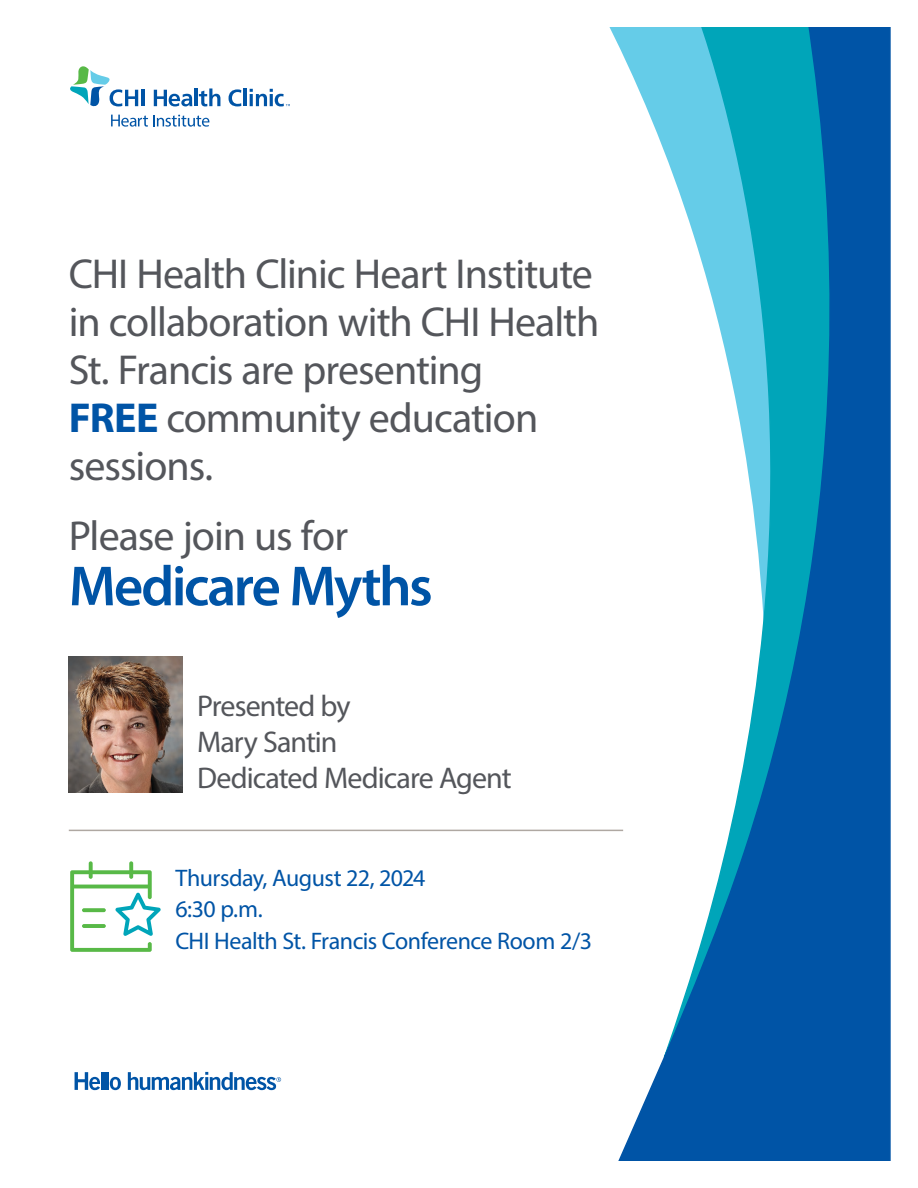
<style>
.page{position:relative;width:918px;height:1188px;background:#fff}
.page>*{position:absolute;margin:0;border:0;box-sizing:border-box;transform-origin:0 0}
.Inside_Intro_Copy{font:600 57px "Myriad Pro";letter-spacing:-.045em;color:#0054a6}
.Inside_Intro_Copy-2{font:42px/48px "Myriad Pro";letter-spacing:-.025em;color:#54565b}
.Inside_Intro_Copy-3{font:30px/36px "Myriad Pro";letter-spacing:-.03em;color:#54565b}
.Inside_Intro_Copy-4{font:24px/31.5px "Myriad Pro";letter-spacing:-.02em;color:#0054a6}
.s1{font-weight:700;color:#0054a6}
</style>
<div class="page">
<svg style="left:606px;top:27px;width:285px;height:1134px"></svg>
<svg style="left:128px;top:1072px;width:153px;height:18px"></svg>
<svg style="left:75px;top:1072px;width:25px;height:18px"></svg>
<hr style="left:101px;top:1072px;width:3px;height:18px;background:#0054a6">
<hr style="left:106px;top:1072px;width:3px;height:18px;background:#0054a6">
<svg style="left:110px;top:1077px;width:11px;height:13px"></svg>
<img style="left:69px;top:657px;width:113px;height:135px">
<hr style="left:69px;top:830px;width:554px;height:1px;background:#afa8a2">
<svg style="left:70px;top:66px;width:68px;height:41px"></svg>
<hr style="left:141px;top:90px;width:3px;height:16px;background:#0054a6">
<svg style="left:154px;top:90px;width:38px;height:16px"></svg>
<hr style="left:194px;top:88px;width:3px;height:18px;background:#0054a6">
<svg style="left:199px;top:88px;width:21px;height:18px"></svg>
<svg style="left:229px;top:89px;width:12px;height:17px"></svg>
<hr style="left:243px;top:88px;width:3px;height:18px;background:#0054a6">
<svg style="left:250px;top:89px;width:40px;height:17px"></svg>
<svg style="left:111px;top:115px;width:37px;height:12px"></svg>
<svg style="left:154px;top:115px;width:55px;height:12px"></svg>
<svg style="left:129px;top:861px;width:4px;height:18px"></svg>
<svg style="left:89px;top:861px;width:4px;height:18px"></svg>
<svg style="left:70px;top:870px;width:91px;height:82px"></svg>
<p class="Inside_Intro_Copy-2" style="left:69px;top:249px;width:532px">CHI Health Clinic Heart Institute in collaboration with CHI Health<br>St. Francis are presenting<br><span class="s1">FREE</span> community education sessions.</p>
<p class="Inside_Intro_Copy-2" style="left:69px;top:511px;width:281px">Please join us for</p>
<p class="Inside_Intro_Copy" style="left:69px;top:550px;width:365px">Medicare Myths</p>
<p class="Inside_Intro_Copy-3" style="left:197px;top:687px;width:316px">Presented by<br>Mary Santin<br>Dedicated Medicare Agent</p>
<p class="Inside_Intro_Copy-4" style="left:175px;top:862px;width:418px">Thursday, August 22, 2024<br>6:30 p.m.<br>CHI Health St. Francis Conference Room 2/3</p>
</div>
